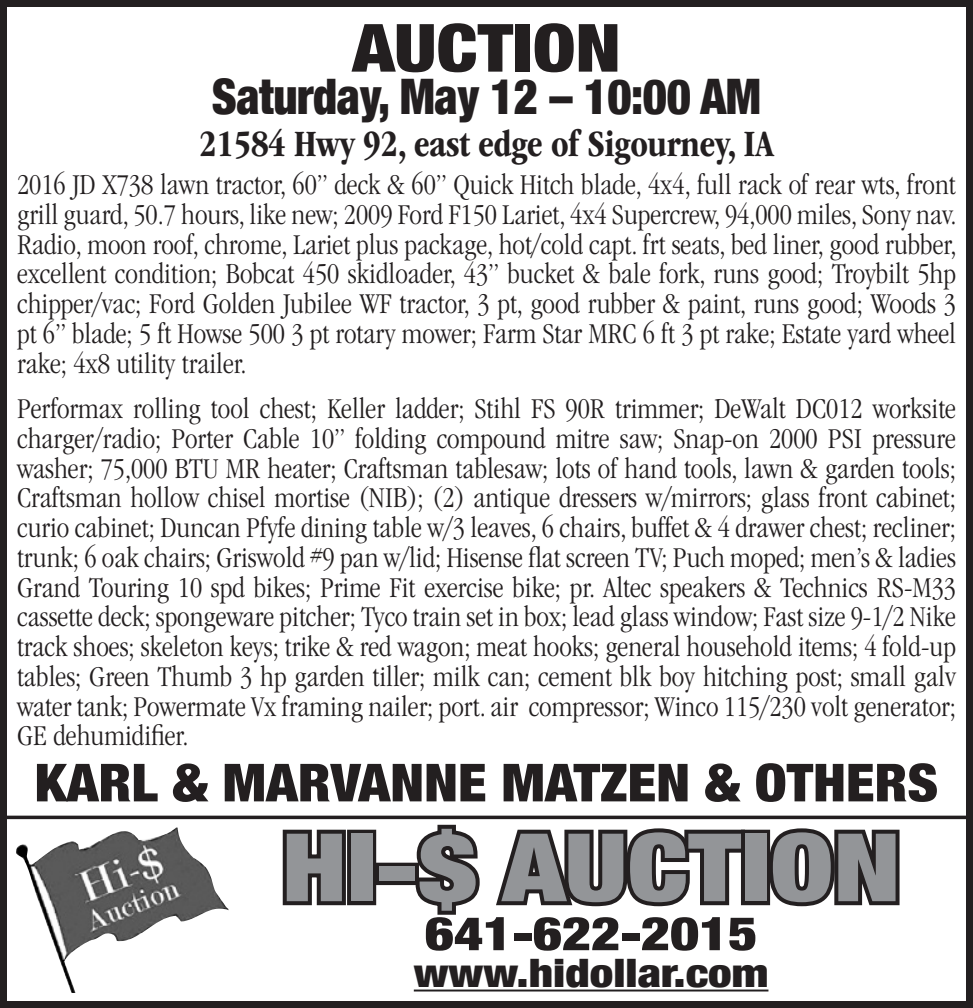
<style>
.page{position:relative;width:973px;height:1008px;background:#fff}
.page>*{position:absolute;margin:0;border:0;box-sizing:border-box;transform-origin:0 0}
.t1{font:900 condensed 94.5px "Helvetica Neue";color:#939598;scale:1.2 1}
.t2{font:900 condensed 66.5px "Helvetica Neue";color:#231f20;scale:1.15 1}
.t3{font:900 condensed 52.5px "Helvetica Neue";color:#231f20;scale:1.09 1}
.t4{font:900 condensed 49px "Helvetica Neue";letter-spacing:-.01em;color:#231f20;scale:.95 1}
.t5{font:900 condensed 46.55px "Helvetica Neue";color:#231f20;scale:1.2 1}
.t6{font:900 condensed 39.2px "Helvetica Neue";color:#231f20;scale:1.2 1}
.t7{font:700 condensed 38.5px "ITC Garamond Std";letter-spacing:-.01em;color:#231f20;scale:.95 1}
.t8{font:300 condensed 29.75px/29.8px "ITC Garamond Std";color:#231f20;text-align:justify}
</style>
<div class="page">
<div style="left:0;top:0;width:973px;height:1008px;border:7px solid #231f20"></div>
<img style="left:16px;top:827px;width:213px;height:166px">
<hr style="left:4px;top:816px;width:969px;height:3px;background:#231f20">
<hr style="left:414px;top:990px;width:354px;height:2px;background:#231f20">
<svg style="left:282px;top:829px;width:68px;height:77px"></svg>
<div style="left:347px;top:830px;width:29px;height:75px;border:8px solid #231f20"></div>
<div style="left:375px;top:863px;width:44px;height:22px;border:8px solid #231f20"></div>
<svg style="left:410px;top:824px;width:339px;height:91px"></svg>
<div style="left:741px;top:830px;width:29px;height:75px;border:8px solid #231f20"></div>
<svg style="left:763px;top:828px;width:137px;height:79px"></svg>
<h2 class="t2" style="left:352px;top:-7px;width:235px">AUCTION</h2>
<h3 class="t4" style="left:212px;top:56px;width:579px">Saturday, May 12 – 10:00 AM</h3>
<p class="t7" style="left:199px;top:122px;width:606px">21584 Hwy 92, east edge of Sigourney, IA</p>
<p class="t8" style="left:17px;top:170px;width:941px">2016 JD X738 lawn tractor, 60” deck &amp; 60” Quick Hitch blade, 4x4, full rack of rear wts, front grill guard, 50.7 hours, like new; 2009 Ford F150 Lariet, 4x4 Supercrew, 94,000 miles, Sony nav.<br>Radio, moon roof, chrome, Lariet plus package, hot/cold capt. frt seats, bed liner, good rubber, excellent condition; Bobcat 450 skidloader, 43” bucket &amp; bale fork, runs good; Troybilt 5hp chipper/vac; Ford Golden Jubilee WF tractor, 3 pt, good rubber &amp; paint, runs good; Woods 3 pt 6” blade; 5 ft Howse 500 3 pt rotary mower; Farm Star MRC 6 ft 3 pt rake; Estate yard wheel rake; 4x8 utility trailer.</p>
<p class="t8" style="left:17px;top:394px;width:940px">Performax rolling tool chest; Keller ladder; Stihl FS 90R trimmer; DeWalt DC012 worksite charger/radio; Porter Cable 10” folding compound mitre saw; Snap-on 2000 PSI pressure washer; 75,000 BTU MR heater; Craftsman tablesaw; lots of hand tools, lawn &amp; garden tools; Craftsman hollow chisel mortise (NIB); (2) antique dressers w/mirrors; glass front cabinet; curio cabinet; Duncan Pfyfe dining table w/3 leaves, 6 chairs, buffet &amp; 4 drawer chest; recliner; trunk; 6 oak chairs; Griswold #9 pan w/lid; Hisense flat screen TV; Puch moped; men’s &amp; ladies Grand Touring 10 spd bikes; Prime Fit exercise bike; pr. Altec speakers &amp; Technics RS-M33 cassette deck; spongeware pitcher; Tyco train set in box; lead glass window; Fast size 9-1/2 Nike track shoes; skeleton keys; trike &amp; red wagon; meat hooks; general household items; 4 fold-up tables; Green Thumb 3 hp garden tiller; milk can; cement blk boy hitching post; small galv water tank; Powermate Vx framing nailer; port. air compressor; Winco 115/230 volt generator; GE dehumidifier.</p>
<h3 class="t3" style="left:35px;top:739px;width:830px">KARL &amp; MARVANNE MATZEN &amp; OTHERS</h3>
<h1 class="t1" style="left:282px;top:790px;width:517px">HI-$ AUCTION</h1>
<h3 class="t5" style="left:425px;top:895px;width:279px">641-622-2015</h3>
<h3 class="t6" style="left:414px;top:940px;width:297px">www.hidollar.com</h3>
</div>
